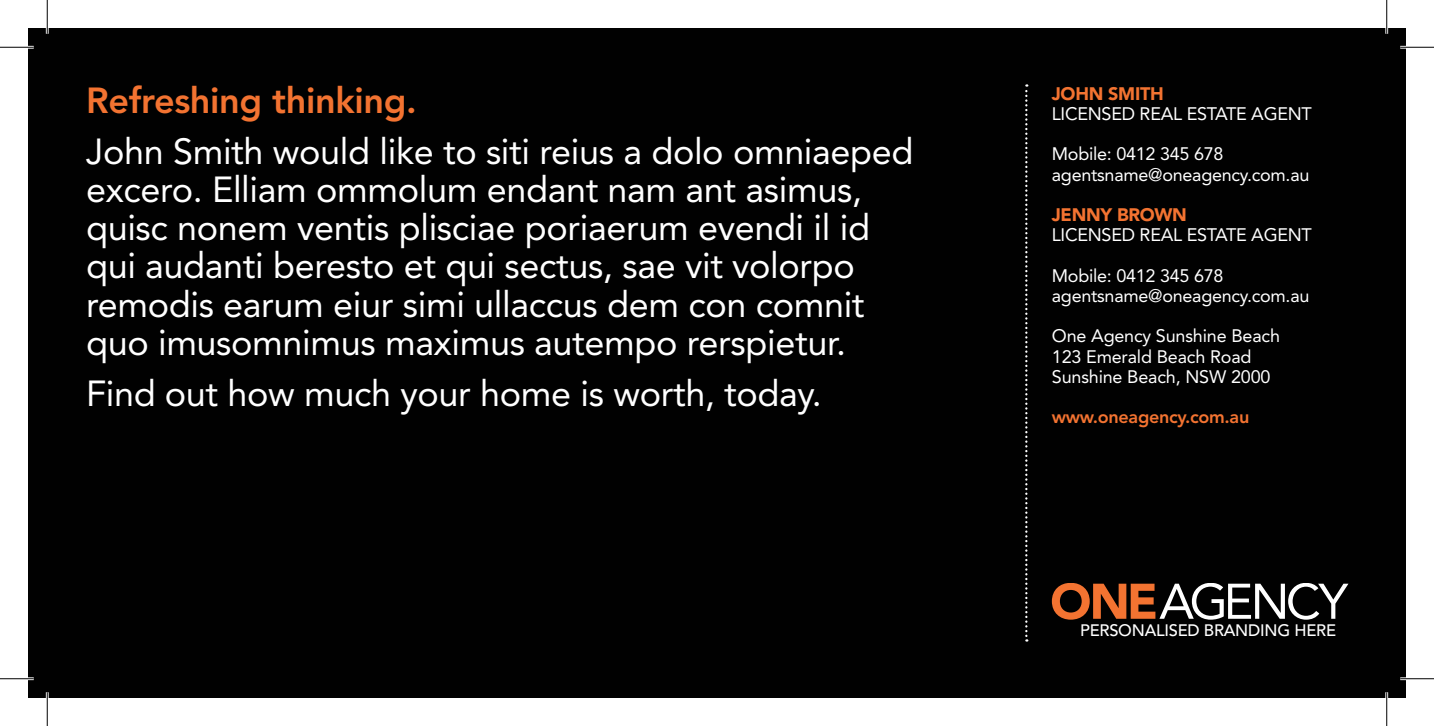
<style>
.page{position:relative;width:1434px;height:726px;background:#fff}
.page>*{position:absolute;margin:0;border:0;box-sizing:border-box;transform-origin:0 0}
.t1{font:36px/38.2px "Avenir";letter-spacing:-.01em;color:#fff}
.t2{font:800 36px "Avenir";letter-spacing:-.01em;color:#f37331}
.t3{font:18px/20.2px "Avenir";letter-spacing:-.015em;color:#fff}
.t4{font:800 18px "Avenir";letter-spacing:-.015em;color:#f37331}
.t5{font:500 16.43px "Avenir";letter-spacing:-.015em;color:#fff}
.s1{font-weight:900;color:#f37331}
</style>
<div class="page">
<div style="left:28px;top:28px;width:1378px;height:670px;background:#010101"></div>
<svg style="left:1025px;top:84px;width:2px;height:558px"></svg>
<svg style="left:1052px;top:583px;width:296px;height:37px"></svg>
<hr style="left:0;top:46px;width:34px;height:3px;background:#fff">
<hr style="left:1400px;top:46px;width:34px;height:3px;background:#fff">
<hr style="left:0;top:677px;width:34px;height:3px;background:#fff">
<hr style="left:1400px;top:677px;width:34px;height:3px;background:#fff">
<hr style="left:46px;top:0;width:3px;height:34px;background:#fff">
<hr style="left:46px;top:692px;width:3px;height:34px;background:#fff">
<hr style="left:1385px;top:0;width:3px;height:34px;background:#fff">
<hr style="left:1385px;top:692px;width:3px;height:34px;background:#fff">
<hr style="left:0;top:47px;width:34px;height:1px;background:#000">
<hr style="left:1400px;top:47px;width:34px;height:1px;background:#000">
<hr style="left:0;top:678px;width:34px;height:1px;background:#000">
<hr style="left:1400px;top:678px;width:34px;height:1px;background:#000">
<hr style="left:47px;top:0;width:1px;height:34px;background:#000">
<hr style="left:47px;top:692px;width:1px;height:34px;background:#000">
<hr style="left:1386px;top:0;width:1px;height:34px;background:#000">
<hr style="left:1386px;top:692px;width:1px;height:34px;background:#000">
<p class="t2" style="left:86px;top:79px;width:332px">Refreshing thinking.</p>
<p class="t1" style="left:86px;top:132px;width:829px">John Smith would like to siti reius a dolo omniaeped excero. Elliam ommolum endant nam ant asimus, quisc nonem ventis plisciae poriaerum evendi il id qui audanti beresto et qui sectus, sae vit volorpo remodis earum eiur simi ullaccus dem con comnit quo imusomnimus maximus autempo rerspietur.</p>
<p class="t1" style="left:86px;top:374px;width:737px">Find out how much your home is worth, today.</p>
<p class="t3" style="left:1052px;top:84px;width:262px"><span class="s1">JOHN SMITH<br></span>LICENSED REAL ESTATE AGENT</p>
<p class="t3" style="left:1052px;top:144px;width:173px">Mobile: 0412 345 678</p>
<p class="t3" style="left:1052px;top:164px;width:259px">agentsname@oneagency.com.au</p>
<p class="t3" style="left:1052px;top:205px;width:262px"><span class="s1">JENNY BROWN<br></span>LICENSED REAL ESTATE AGENT</p>
<p class="t3" style="left:1052px;top:265px;width:173px">Mobile: 0412 345 678</p>
<p class="t3" style="left:1052px;top:286px;width:259px">agentsname@oneagency.com.au</p>
<p class="t3" style="left:1052px;top:326px;width:230px">One Agency Sunshine Beach</p>
<p class="t3" style="left:1052px;top:346px;width:220px">123 Emerald Beach Road<br>Sunshine Beach, NSW 2000</p>
<p class="t4" style="left:1052px;top:406px;width:199px">www.oneagency.com.au</p>
<p class="t5" style="left:1080px;top:621px;width:258px">PERSONALISED BRANDING HERE</p>
</div>
